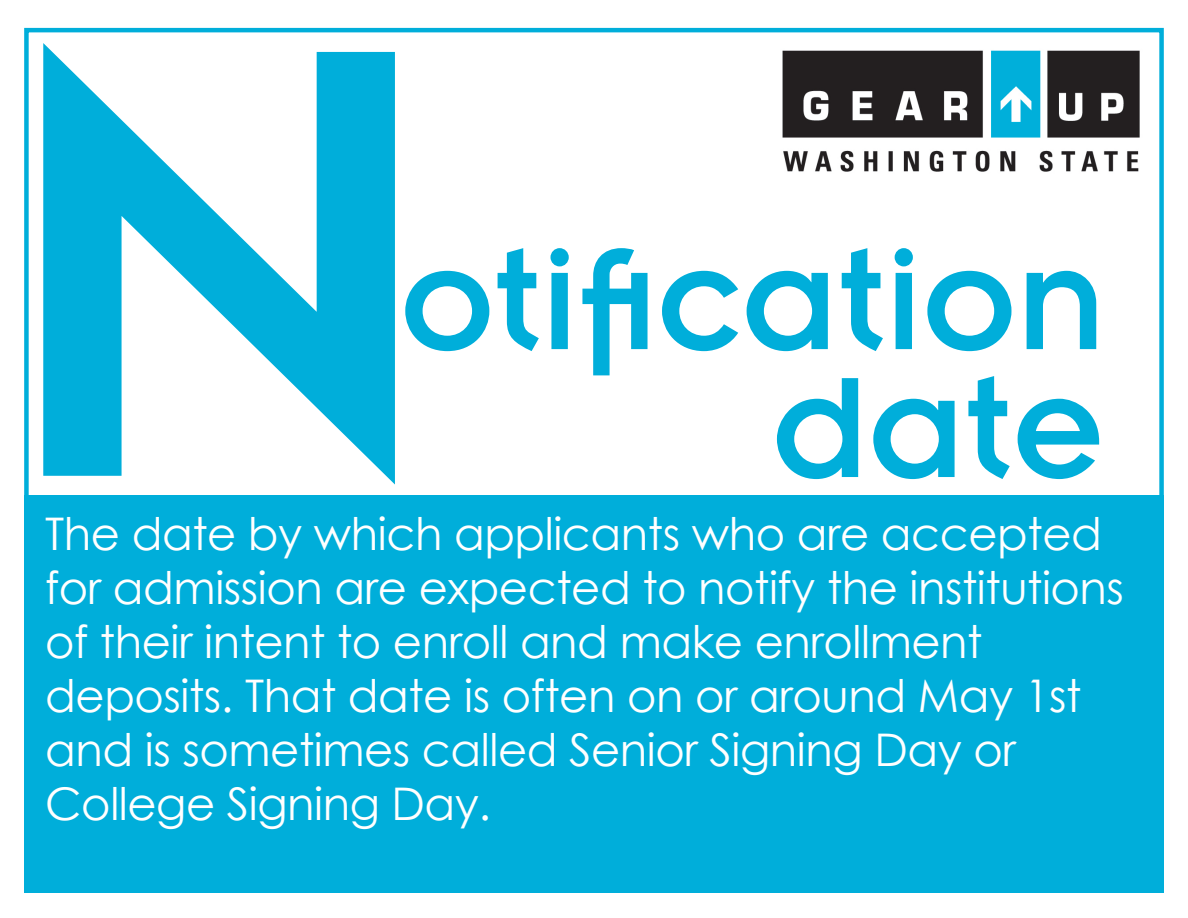
<style>
.page{position:relative;width:1188px;height:918px;background:#fff}
.page>*{position:absolute;margin:0;border:0;box-sizing:border-box;transform-origin:0 0}
.t1{font:675px "Insignia LT Std";color:#00aeda}
.t2{font:157.5px "Insignia LT Std";color:#00aeda}
.t3{font:45px/54px "Century Gothic";letter-spacing:-.01em;color:#fff}
</style>
<div class="page">
<img style="left:782px;top:50px;width:358px;height:122px">
<div style="left:25px;top:495px;width:1139px;height:398px;background:#00aeda"></div>
<p class="t1" style="left:-6px;top:-81px;width:452px">N</p>
<p class="t2" style="left:401px;top:219px;width:708px">otification</p>
<p class="t2" style="left:772px;top:347px;width:334px">date</p>
<p class="t3" style="left:45px;top:506px;width:1080px">The date by which applicants who are accepted for admission are expected to notify the institutions of their intent to enroll and make enrollment deposits. That date is often on or around May 1st and is sometimes called Senior Signing Day or College Signing Day.</p>
</div>
